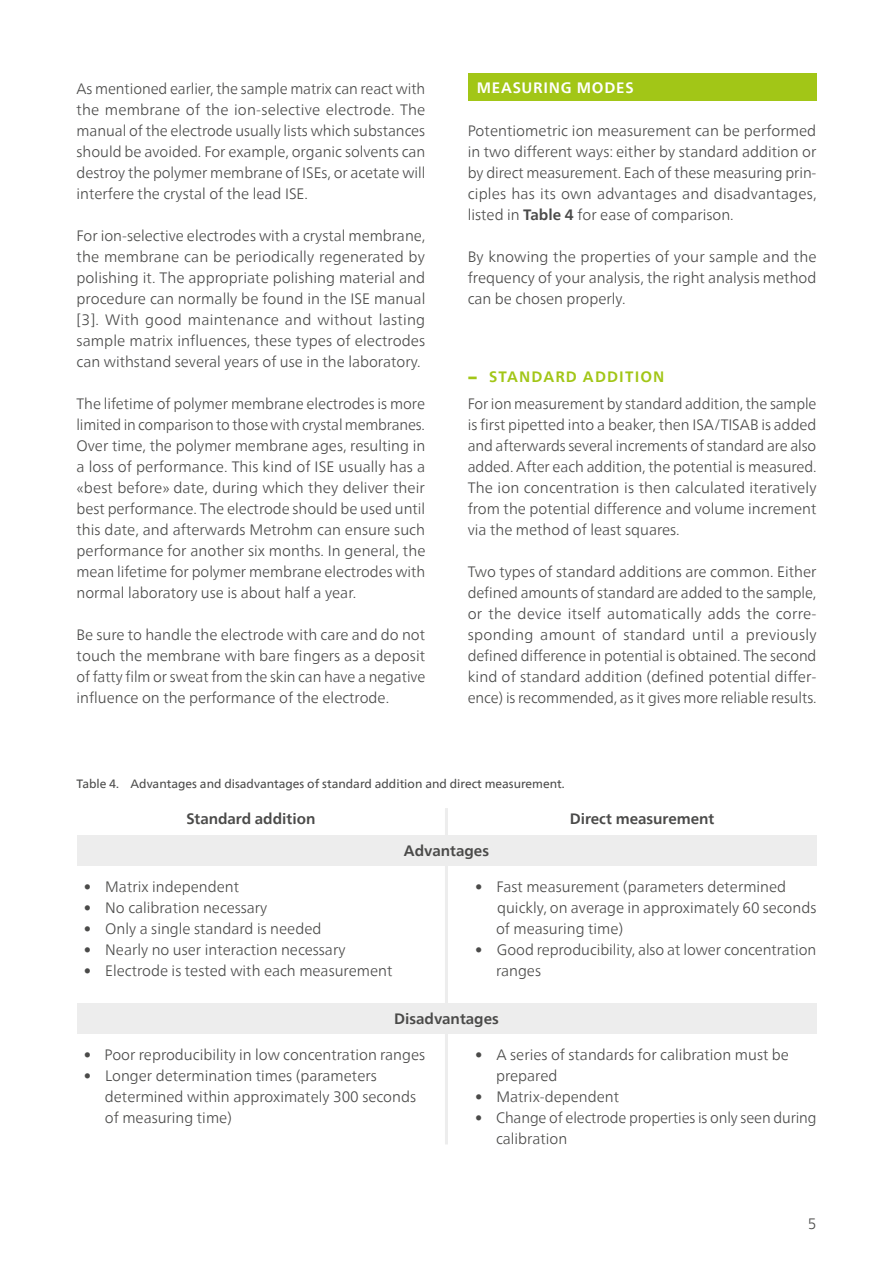
<style>
.page{position:relative;width:893px;height:1263px;background:#fff}
.page>*{position:absolute;margin:0;border:0;box-sizing:border-box;transform-origin:0 0}
.t1{font:300 15px/21px "Neue Frutiger World";color:#4a4a49;text-align:justify}
.t2{font:700 15px "Neue Frutiger World";color:#4a4a49}
.t3{font:700 15px "Neue Frutiger World";letter-spacing:.05em;color:#fff}
.t4{font:12px "Neue Frutiger World";color:#4a4a49}
.s1{font-weight:700}
.s2{font-family:"Neue Frutiger World Xtra Blk";font-weight:400;color:#a2c617}
.s3{font-weight:700;color:#a2c617}
</style>
<div class="page">
<div style="left:468px;top:73px;width:348px;height:27px;background:#a2c617"></div>
<hr style="left:445px;top:808px;width:3px;height:336px;background:#ededed">
<div style="left:77px;top:834px;width:739px;height:31px;background:#ededed"></div>
<div style="left:77px;top:1003px;width:739px;height:31px;background:#ededed"></div>
<p class="t1" style="left:77px;top:79px;width:350px">As mentioned earlier, the sample matrix can react with the membrane of the ion-selective electrode. The manual of the electrode usually lists which substances should be avoided. For example, organic solvents can destroy the polymer membrane of ISEs, or acetate will interfere the crystal of the lead ISE.</p>
<p class="t1" style="left:77px;top:226px;width:350px">For ion-selective electrodes with a crystal membrane, the membrane can be periodically regenerated by polishing it. The appropriate polishing material and procedure can normally be found in the ISE manual [3]. With good maintenance and without lasting sample matrix influences, these types of electrodes can withstand several years of use in the laboratory.</p>
<p class="t1" style="left:77px;top:394px;width:350px">The lifetime of polymer membrane electrodes is more limited in comparison to those with crystal membranes.<br>Over time, the polymer membrane ages, resulting in a loss of performance. This kind of ISE usually has a «best before» date, during which they deliver their best performance. The electrode should be used until this date, and afterwards Metrohm can ensure such performance for another six months. In general, the mean lifetime for polymer membrane electrodes with normal laboratory use is about half a year.</p>
<p class="t1" style="left:77px;top:625px;width:350px">Be sure to handle the electrode with care and do not touch the membrane with bare fingers as a deposit of fatty film or sweat from the skin can have a negative influence on the performance of the electrode.</p>
<p class="t3" style="left:477px;top:74px;width:158px">MEASURING MODES</p>
<p class="t1" style="left:468px;top:121px;width:350px">Potentiometric ion measurement can be performed in two different ways: either by standard addition or by direct measurement. Each of these measuring prin&shy;ciples has its own advantages and disadvantages, listed in <span class="s1">Table 4</span> for ease of comparison.</p>
<p class="t1" style="left:468px;top:247px;width:350px">By knowing the properties of your sample and the frequency of your analysis, the right analysis method can be chosen properly.</p>
<p class="t1" style="left:468px;top:363px;width:350px;line-height:27.2px"><span class="s2">−</span> <span class="s3">STANDARD ADDITION<br></span>For ion measurement by standard addition, the sample</p>
<p class="t1" style="left:468px;top:415px;width:350px">is first pipetted into a beaker, then ISA/TISAB is added and afterwards several increments of standard are also added. After each addition, the potential is measured.<br>The ion concentration is then calculated iteratively from the potential difference and volume increment via the method of least squares.</p>
<p class="t1" style="left:468px;top:562px;width:350px">Two types of standard additions are common. Either defined amounts of standard are added to the sample, or the device itself automatically adds the corre&shy;sponding amount of standard until a previously defined difference in potential is obtained. The second kind of standard addition (defined potential differ&shy;ence) is recommended, as it gives more reliable results.</p>
<p class="t4" style="left:77px;top:774px;width:490px">Table 4. Advantages and disadvantages of standard addition and direct measurement.</p>
<p class="t2" style="left:186px;top:806px;width:131px">Standard addition</p>
<p class="t2" style="left:570px;top:806px;width:146px">Direct measurement</p>
<p class="t1" style="left:84px;top:877px;width:157px">• Matrix independent</p>
<p class="t1" style="left:84px;top:898px;width:185px">• No calibration necessary</p>
<p class="t1" style="left:84px;top:919px;width:239px">• Only a single standard is needed</p>
<p class="t1" style="left:84px;top:940px;width:263px">• Nearly no user interaction necessary</p>
<p class="t1" style="left:84px;top:961px;width:310px">• Electrode is tested with each measurement</p>
<p class="t2" style="left:404px;top:837px;width:87px">Advantages</p>
<p class="t1" style="left:496px;top:877px;width:322px;text-align:left;text-indent:-21px">• Fast measurement (parameters determined quickly, on average in approximately 60 seconds of measuring time)</p>
<p class="t1" style="left:496px;top:940px;width:322px;text-indent:-21px">• Good reproducibility, also at lower concentration ranges</p>
<p class="t2" style="left:394px;top:1006px;width:106px">Disadvantages</p>
<p class="t1" style="left:84px;top:1045px;width:343px">• Poor reproducibility in low concentration ranges</p>
<p class="t1" style="left:105px;top:1066px;width:313px;text-align:left;text-indent:-21px">• Longer determination times (parameters determined within approximately 300 seconds of measuring time)</p>
<p class="t1" style="left:496px;top:1045px;width:294px;text-indent:-21px">• A series of standards for calibration must be prepared</p>
<p class="t1" style="left:475px;top:1087px;width:145px">• Matrix-dependent</p>
<p class="t1" style="left:496px;top:1108px;width:322px;text-indent:-21px">• Change of electrode properties is only seen during calibration</p>
<p class="t1" style="left:808px;top:1213px;width:10px">5</p>
</div>
